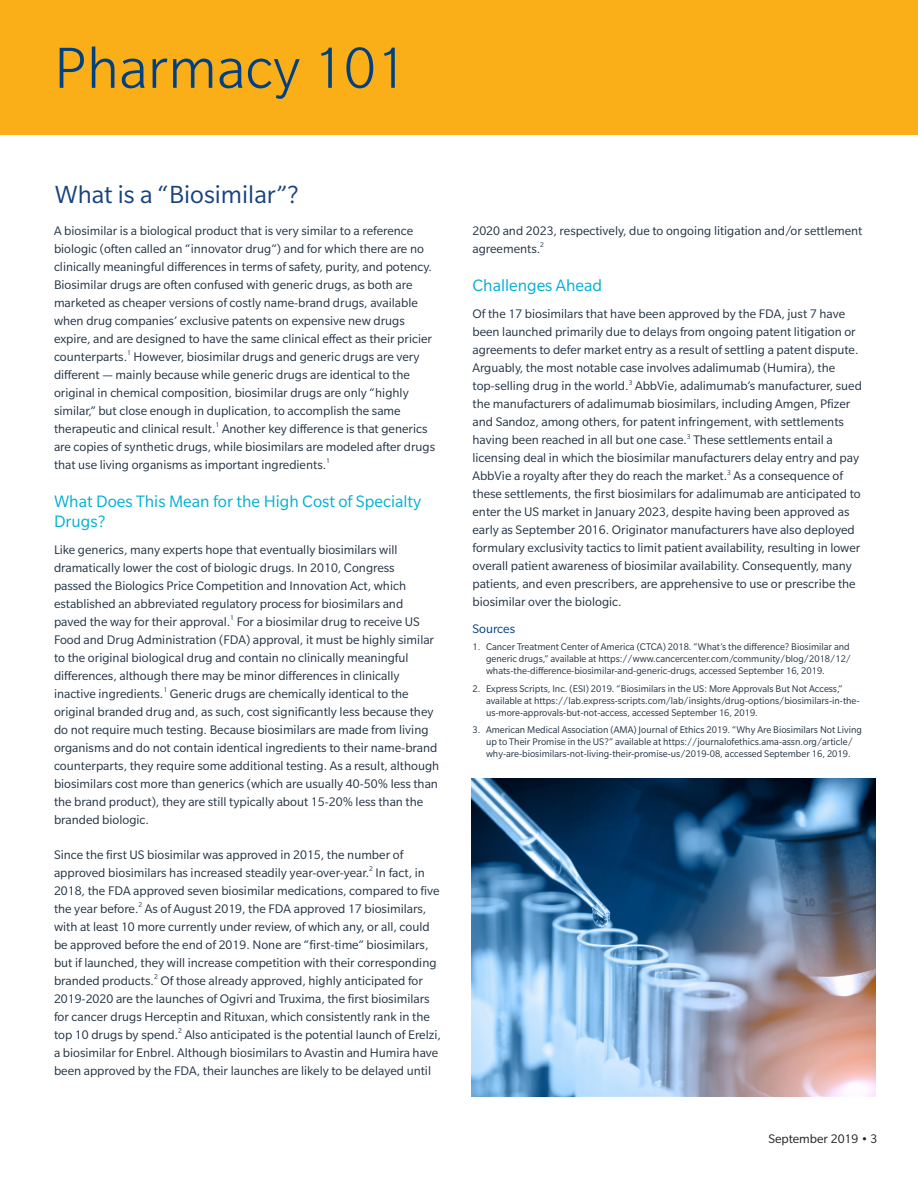
<style>
.page{position:relative;width:918px;height:1188px;background:#fff}
.page>*{position:absolute;margin:0;border:0;box-sizing:border-box;transform-origin:0 0}
.Page_Headline_42_37{font:300 63px "Slate Pro";color:#014181}
.Page_Headline_18_16{font:27px "Slate Pro";color:#17427d}
.Body_Subhead_12_14{font:18px/19.5px "Slate Pro";color:#00b0d3}
.Body_Text_9_12{font:13.5px/18px "Slate Pro";color:#213242}
.Folio_Right_Page{font:13.5px "Slate Pro";color:#231f20}
.Body_Subhead_12_14-2{font:13.5px "Slate Pro";color:#014181}
.t1{font:10.5px/12px "Slate Pro";color:#213242}
</style>
<div class="page">
<div style="left:0;top:0;width:918px;height:135px;background:#faaf18"></div>
<img style="left:471px;top:778px;width:405px;height:318px">
<p class="Page_Headline_42_37" style="left:54px;top:35px;width:355px">Pharmacy 101</p>
<p class="Page_Headline_18_16" style="left:55px;top:180px;width:245px">What is a “Biosimilar”?</p>
<p class="Body_Text_9_12" style="left:54px;top:221px;width:383px">A biosimilar is a biological product that is very similar to a reference biologic (often called an “innovator drug”) and for which there are no clinically meaningful differences in terms of safety, purity, and potency.<br>Biosimilar drugs are often confused with generic drugs, as both are marketed as cheaper versions of costly name-brand drugs, available when drug companies’ exclusive patents on expensive new drugs expire, and are designed to have the same clinical effect as their pricier counterparts.<sup>1</sup> However, biosimilar drugs and generic drugs are very different — mainly because while generic drugs are identical to the original in chemical composition, biosimilar drugs are only “highly similar,” but close enough in duplication, to accomplish the same therapeutic and clinical result.<sup>1</sup> Another key difference is that generics are copies of synthetic drugs, while biosimilars are modeled after drugs that use living organisms as important ingredients.<sup>1</sup></p>
<p class="Body_Subhead_12_14" style="left:54px;top:492px;width:369px">What Does This Mean for the High Cost of Specialty<br>Drugs?</p>
<p class="Body_Text_9_12" style="left:54px;top:540px;width:387px">Like generics, many experts hope that eventually biosimilars will dramatically lower the cost of biologic drugs. In 2010, Congress<br>passed the Biologics Price Competition and Innovation Act, which established an abbreviated regulatory process for biosimilars and paved the way for their approval.<sup>1</sup> For a biosimilar drug to receive US Food and Drug Administration (FDA) approval, it must be highly similar to the original biological drug and contain no clinically meaningful differences, although there may be minor differences in clinically inactive ingredients.<sup>1</sup> Generic drugs are chemically identical to the original branded drug and, as such, cost significantly less because they do not require much testing. Because biosimilars are made from living organisms and do not contain identical ingredients to their name-brand counterparts, they require some additional testing. As a result, although biosimilars cost more than generics (which are usually 40-50% less than the brand product), they are still typically about 15-20% less than the branded biologic.</p>
<p class="Body_Text_9_12" style="left:54px;top:846px;width:388px">Since the first US biosimilar was approved in 2015, the number of approved biosimilars has increased steadily year-over-year.<sup>2</sup> In fact, in 2018, the FDA approved seven biosimilar medications, compared to five the year before.<sup>2</sup> As of August 2019, the FDA approved 17 biosimilars, with at least 10 more currently under review, of which any, or all, could be approved before the end of 2019. None are “first-time” biosimilars, but if launched, they will increase competition with their corresponding branded products.<sup>2</sup> Of those already approved, highly anticipated for 2019-2020 are the launches of Ogivri and Truxima, the first biosimilars for cancer drugs Herceptin and Rituxan, which consistently rank in the top 10 drugs by spend.<sup>2</sup> Also anticipated is the potential launch of Erelzi, a biosimilar for Enbrel. Although biosimilars to Avastin and Humira have been approved by the FDA, their launches are likely to be delayed until</p>
<p class="Body_Text_9_12" style="left:472px;top:221px;width:391px">2020 and 2023, respectively, due to ongoing litigation and/or settlement agreements.<sup>2</sup></p>
<p class="Body_Subhead_12_14" style="left:472px;top:276px;width:131px">Challenges Ahead</p>
<p class="Body_Text_9_12" style="left:472px;top:305px;width:391px">Of the 17 biosimilars that have been approved by the FDA, just 7 have been launched primarily due to delays from ongoing patent litigation or agreements to defer market entry as a result of settling a patent dispute.<br>Arguably, the most notable case involves adalimumab (Humira), the top-selling drug in the world.<sup>3</sup> AbbVie, adalimumab’s manufacturer, sued the manufacturers of adalimumab biosimilars, including Amgen, Pfizer and Sandoz, among others, for patent infringement, with settlements having been reached in all but one case.<sup>3</sup> These settlements entail a licensing deal in which the biosimilar manufacturers delay entry and pay AbbVie a royalty after they do reach the market.<sup>3</sup> As a consequence of these settlements, the first biosimilars for adalimumab are anticipated to enter the US market in January 2023, despite having been approved as early as September 2016. Originator manufacturers have also deployed formulary exclusivity tactics to limit patient availability, resulting in lower overall patient awareness of biosimilar availability. Consequently, many patients, and even prescribers, are apprehensive to use or prescribe the biosimilar over the biologic.</p>
<p class="Body_Subhead_12_14-2" style="left:472px;top:622px;width:44px">Sources</p>
<p class="t1" style="left:486px;top:641px;width:367px;text-indent:-14px">1. Cancer Treatment Center of America (CTCA) 2018. “What’s the difference? Biosimilar and generic drugs,” available at https://www.cancercenter.com/community/blog/2018/12/ whats-the-difference-biosimilar-and-generic-drugs, accessed September 16, 2019.</p>
<p class="t1" style="left:486px;top:682px;width:375px;text-indent:-14px">2. Express Scripts, Inc. (ESI) 2019. “Biosimilars in the US: More Approvals But Not Access,” available at https://lab.express-scripts.com/lab/insights/drug-options/biosimilars-in-the&shy;us-more-approvals-but-not-access, accessed September 16, 2019.</p>
<p class="t1" style="left:472px;top:724px;width:391px;text-align:center">3. American Medical Association (AMA) Journal of Ethics 2019. “Why Are Biosimilars Not Living up to Their Promise in the US?” available at https://journalofethics.ama-assn.org/article/ why-are-biosimilars-not-living-their-promise-us/2019-08, accessed September 16, 2019.</p>
<p class="Folio_Right_Page" style="left:768px;top:1132px;width:111px">September 2019 • 3</p>
</div>
